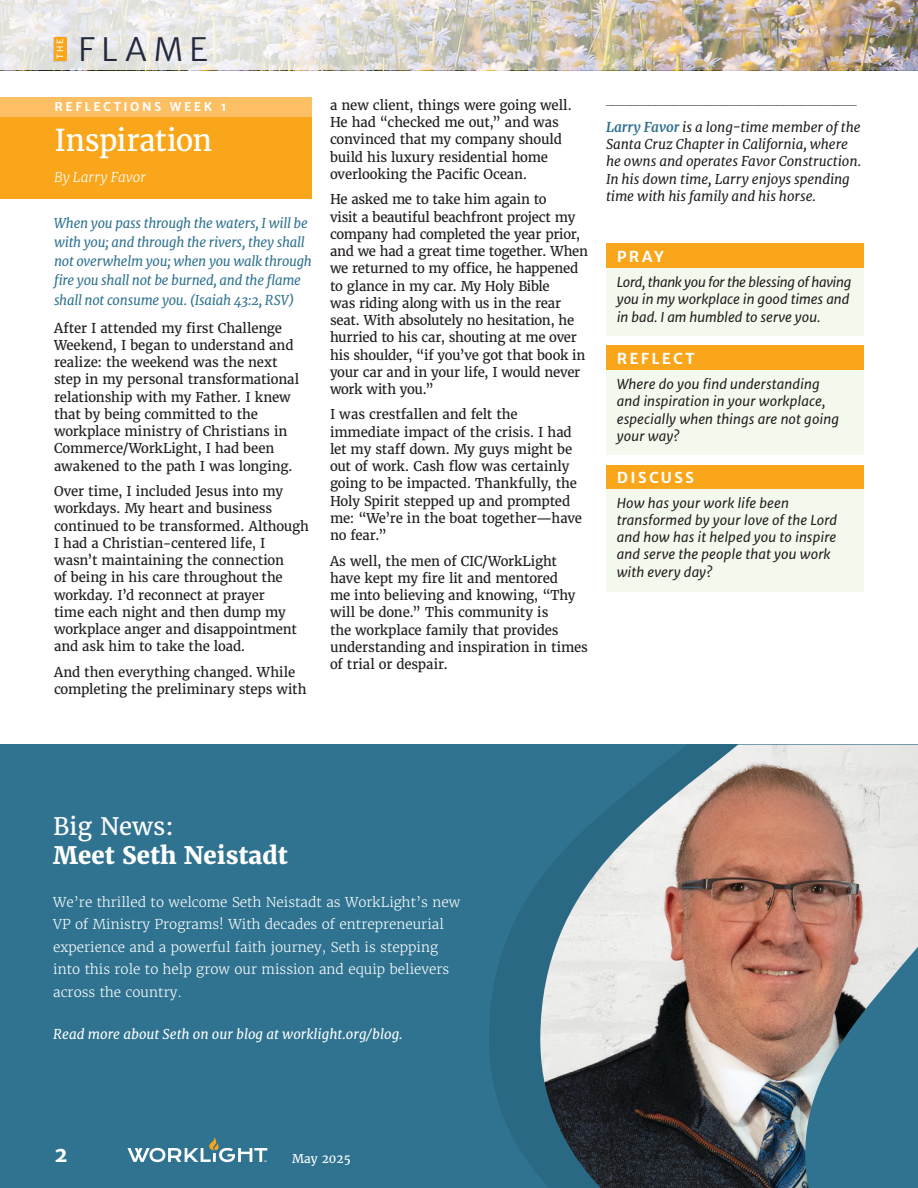
<style>
.page{position:relative;width:918px;height:1188px;background:#fff}
.page>*{position:absolute;margin:0;border:0;box-sizing:border-box;transform-origin:0 0}
.t1{font:32.1px "Merriweather Sans";letter-spacing:.195em;color:#24283d}
.t2{font:30px "Merriweather";letter-spacing:-.025em;color:#fff}
.t3{font:800 24px "Merriweather";color:#fff}
.t4{font:24px "Merriweather";color:#fff}
.t5{font:700 21px "Merriweather Sans";color:#fff}
.t6{font:700 15px "Merriweather Sans";letter-spacing:.145em;color:#fff}
.t7{font:13.5px/17.2px "Merriweather";letter-spacing:-.01em;color:#231f20}
.t8{font:italic 13.5px/17.2px "Merriweather Sans";letter-spacing:.005em;color:#231f20}
.t9{font:300 13.5px/22.5px "Merriweather";color:#fff}
.t10{font:italic 13.5px/19.2px "Merriweather";letter-spacing:-.02em;color:#2f7390}
.t11{font:italic 13.5px/17.2px "Merriweather";letter-spacing:-.01em;color:#231f20}
.t12{font:italic 13.5px "Merriweather";color:#fff}
.t13{font:italic 300 13.5px "Merriweather";letter-spacing:.015em;color:#fff}
.t14{font:700 12px "Merriweather Sans";letter-spacing:.205em;color:#fff}
.t15{font:12px "Merriweather";color:#fff}
.t16{font:8.55px "Merriweather Sans";color:#fff}
.t17{font:7.5px "Merriweather";color:#231f20}
.s1{font-weight:700;color:#2f7390}
</style>
<div class="page">
<img style="left:0;top:0;width:918px;height:70px">
<div style="left:52px;top:35px;width:16px;height:28px;background:#4d585f;opacity:.4"></div>
<div style="left:54px;top:37px;width:12px;height:24px;background:#faa61a"></div>
<div style="left:0;top:745px;width:918px;height:443px;background:#2f7390"></div>
<svg style="left:489px;top:880px;width:51px;height:296px;fill:#2a6983"></svg>
<img style="left:540px;top:745px;width:378px;height:443px">
<svg style="left:127px;top:1137px;width:140px;height:25px"></svg>
<div style="left:0;top:117px;width:312px;height:82px;background:#faa61a"></div>
<div style="left:0;top:97px;width:312px;height:20px;background:#fdbf64"></div>
<div style="left:606px;top:243px;width:258px;height:26px;background:#faa61a"></div>
<div style="left:606px;top:345px;width:258px;height:25px;background:#faa61a"></div>
<div style="left:606px;top:465px;width:258px;height:24px;background:#faa61a"></div>
<div style="left:606px;top:269px;width:258px;height:67px;background:#f4f9ed"></div>
<div style="left:606px;top:370px;width:258px;height:85px;background:#f4f9ed"></div>
<div style="left:606px;top:489px;width:258px;height:103px;background:#f4f9ed"></div>
<p class="t16" style="left:55px;top:59px;width:21px;rotate:-90deg">THE</p>
<h1 class="t1" style="left:78px;top:30px;width:131px">FLAME</h1>
<p class="t14" style="left:55px;top:100px;width:174px">REFLECTIONS WEEK 1</p>
<h2 class="t2" style="left:55px;top:122px;width:159px">Inspiration</h2>
<p class="t13" style="left:54px;top:169px;width:93px">By Larry Favor</p>
<p class="t10" style="left:54px;top:214px;width:260px">When you pass through the waters, I will be with you; and through the rivers, they shall not overwhelm you; when you walk through fire you shall not be burned, and the flame shall not consume you. (Isaiah 43:2, RSV)</p>
<p class="t7" style="left:54px;top:319px;width:247px">After I attended my first Challenge Weekend, I began to understand and realize: the weekend was the next step in my personal transformational relationship with my Father. I knew that by being committed to the workplace ministry of Christians in Commerce/WorkLight, I had been awakened to the path I was longing.</p>
<p class="t7" style="left:54px;top:483px;width:257px">Over time, I included Jesus into my workdays. My heart and business continued to be transformed. Although I had a Christian-centered life, I wasn’t maintaining the connection<br>of being in his care throughout the workday. I’d reconnect at prayer<br>time each night and then dump my workplace anger and disappointment and ask him to take the load.</p>
<p class="t7" style="left:54px;top:663px;width:254px">And then everything changed. While completing the preliminary steps with</p>
<p class="t7" style="left:330px;top:96px;width:243px">a new client, things were going well.<br>He had “checked me out,” and was convinced that my company should build his luxury residential home overlooking the Pacific Ocean.</p>
<p class="t7" style="left:330px;top:191px;width:259px">He asked me to take him again to<br>visit a beautiful beachfront project my company had completed the year prior, and we had a great time together. When we returned to my office, he happened to glance in my car. My Holy Bible<br>was riding along with us in the rear seat. With absolutely no hesitation, he hurried to his car, shouting at me over his shoulder, “if you’ve got that book in your car and in your life, I would never work with you.”</p>
<p class="t7" style="left:330px;top:406px;width:254px">I was crestfallen and felt the immediate impact of the crisis. I had let my staff down. My guys might be out of work. Cash flow was certainly going to be impacted. Thankfully, the<br>Holy Spirit stepped up and prompted me: “We’re in the boat together—have no fear.”</p>
<p class="t7" style="left:330px;top:552px;width:260px">As well, the men of CIC/WorkLight have kept my fire lit and mentored<br>me into believing and knowing, “Thy will be done.” This community is<br>the workplace family that provides understanding and inspiration in times of trial or despair.</p>
<p class="t17" style="left:606px;top:97px;width:252px">_________________________________________</p>
<p class="t11" style="left:606px;top:119px;width:257px"><span class="s1">Larry Favor</span> is a long-time member of the Santa Cruz Chapter in California, where he owns and operates Favor Construction.<br>In his down time, Larry enjoys spending time with his family and his horse.</p>
<p class="t6" style="left:617px;top:247px;width:48px">PRAY</p>
<p class="t8" style="left:617px;top:274px;width:236px">Lord, thank you for the blessing of having you in my workplace in good times and in bad. I am humbled to serve you.</p>
<p class="t6" style="left:617px;top:349px;width:79px">REFLECT</p>
<p class="t8" style="left:617px;top:376px;width:224px">Where do you find understanding and inspiration in your workplace, especially when things are not going your way?</p>
<p class="t6" style="left:617px;top:468px;width:79px">DISCUSS</p>
<p class="t8" style="left:617px;top:494px;width:222px">How has your work life been transformed by your love of the Lord and how has it helped you to inspire and serve the people that you work with every day?</p>
<h3 class="t4" style="left:53px;top:811px;width:122px">Big News:</h3>
<h3 class="t3" style="left:53px;top:840px;width:236px">Meet Seth Neistadt</h3>
<p class="t9" style="left:53px;top:891px;width:409px">We’re thrilled to welcome Seth Neistadt as WorkLight’s new VP of Ministry Programs! With decades of entrepreneurial experience and a powerful faith journey, Seth is stepping into this role to help grow our mission and equip believers across the country.</p>
<p class="t12" style="left:53px;top:1026px;width:351px">Read more about Seth on our blog at worklight.org/blog.</p>
<h3 class="t5" style="left:54px;top:1141px;width:15px">2</h3>
<p class="t15" style="left:292px;top:1151px;width:60px">May 2025</p>
</div>
